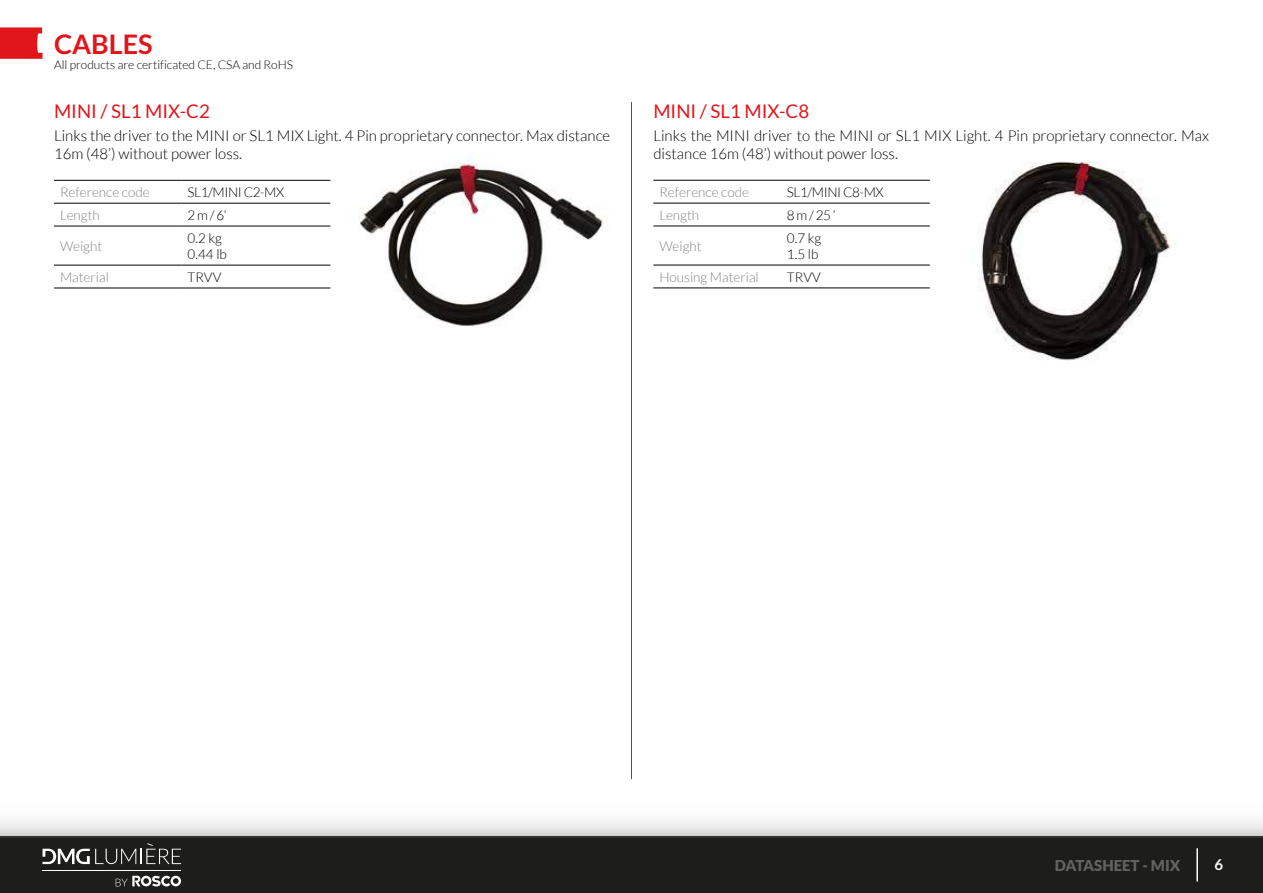
<style>
.page{position:relative;width:1263px;height:893px;background:#fff}
.page>*{position:absolute;margin:0;border:0;box-sizing:border-box;transform-origin:0 0}
.t1{font:700 27px "Lato";color:#e1161b}
.t2{font:18.75px "Lato";color:#e1161b}
.t3{font:300 15px/18px "Lato";color:#000}
.t4{font:900 15px "Lato";color:#636262}
.t5{font:700 15px "Lato";color:#fff}
.t6{font:300 13.5px "Lato";color:#838282}
.t7{font:300 13.5px/16.2px "Lato";letter-spacing:-.03em;color:#000}
.t8{font:300 12px "Lato";color:#000}
</style>
<div class="page">
<hr style="left:631px;top:102px;width:1px;height:677px;background:#e1161b">
<div style="left:0;top:837px;width:1263px;height:56px;background:#1d1d1b"></div>
<hr style="left:1196px;top:849px;width:2px;height:32px;background:#fff">
<svg style="left:0;top:779px;width:1263px;height:58px"></svg>
<svg style="left:0;top:27px;width:43px;height:32px"></svg>
<svg style="left:116px;top:876px;width:65px;height:10px"></svg>
<hr style="left:43px;top:870px;width:138px;height:1px;background:#fff">
<svg style="left:43px;top:843px;width:138px;height:21px"></svg>
<img style="left:358px;top:155px;width:249px;height:172px">
<img style="left:917px;top:161px;width:260px;height:200px">
<hr style="left:54px;top:180px;width:128px;height:1px;background:#000">
<hr style="left:182px;top:180px;width:148px;height:1px;background:#000">
<hr style="left:54px;top:203px;width:128px;height:1px;background:#000">
<hr style="left:182px;top:203px;width:148px;height:1px;background:#000">
<hr style="left:54px;top:226px;width:128px;height:1px;background:#000">
<hr style="left:182px;top:226px;width:148px;height:1px;background:#000">
<hr style="left:54px;top:265px;width:128px;height:1px;background:#000">
<hr style="left:182px;top:265px;width:148px;height:1px;background:#000">
<hr style="left:54px;top:288px;width:128px;height:1px;background:#000">
<hr style="left:182px;top:288px;width:148px;height:1px;background:#000">
<hr style="left:653px;top:180px;width:128px;height:1px;background:#000">
<hr style="left:781px;top:180px;width:149px;height:1px;background:#000">
<hr style="left:653px;top:203px;width:128px;height:1px;background:#000">
<hr style="left:781px;top:203px;width:149px;height:1px;background:#000">
<hr style="left:653px;top:226px;width:128px;height:1px;background:#000">
<hr style="left:781px;top:226px;width:149px;height:1px;background:#000">
<hr style="left:653px;top:265px;width:128px;height:1px;background:#000">
<hr style="left:781px;top:265px;width:149px;height:1px;background:#000">
<hr style="left:653px;top:288px;width:128px;height:1px;background:#000">
<hr style="left:781px;top:288px;width:149px;height:1px;background:#000">
<h1 class="t1" style="left:54px;top:29px;width:100px">CABLES</h1>
<p class="t8" style="left:54px;top:58px;width:240px">All products are certificated CE, CSA and RoHS</p>
<p class="t2" style="left:54px;top:100px;width:157px">MINI / SL1 MIX-C2</p>
<p class="t2" style="left:653px;top:100px;width:157px">MINI / SL1 MIX-C8</p>
<p class="t3" style="left:54px;top:127px;width:558px">Links the driver to the MINI or SL1 MIX Light. 4 Pin proprietary connector. Max distance<br>16m (48’) without power loss.</p>
<p class="t3" style="left:653px;top:127px;width:557px">Links the MINI driver to the MINI or SL1 MIX Light. 4 Pin proprietary connector. Max distance 16m (48’) without power loss.</p>
<p class="t6" style="left:60px;top:185px;width:91px">Reference code</p>
<p class="t7" style="left:188px;top:184px;width:98px">SL1/MINI C2-MX</p>
<p class="t6" style="left:60px;top:208px;width:41px">Length</p>
<p class="t7" style="left:188px;top:207px;width:40px">2 m / 6’</p>
<p class="t6" style="left:60px;top:239px;width:44px">Weight</p>
<p class="t7" style="left:188px;top:230px;width:41px">0.2 kg<br>0.44 lb</p>
<p class="t6" style="left:60px;top:270px;width:50px">Material</p>
<p class="t7" style="left:188px;top:269px;width:35px">TRVV</p>
<p class="t6" style="left:659px;top:185px;width:91px">Reference code</p>
<p class="t7" style="left:787px;top:184px;width:98px">SL1/MINI C8-MX</p>
<p class="t6" style="left:659px;top:208px;width:41px">Length</p>
<p class="t7" style="left:787px;top:207px;width:50px">8 m / 25 ’</p>
<p class="t6" style="left:659px;top:239px;width:44px">Weight</p>
<p class="t7" style="left:787px;top:230px;width:36px">0.7 kg<br>1.5 lb</p>
<p class="t6" style="left:659px;top:270px;width:101px">Housing Material</p>
<p class="t7" style="left:787px;top:269px;width:35px">TRVV</p>
<p class="t4" style="left:1055px;top:856px;width:127px">DATASHEET - MIX</p>
<p class="t5" style="left:1214px;top:856px;width:10px">6</p>
</div>
